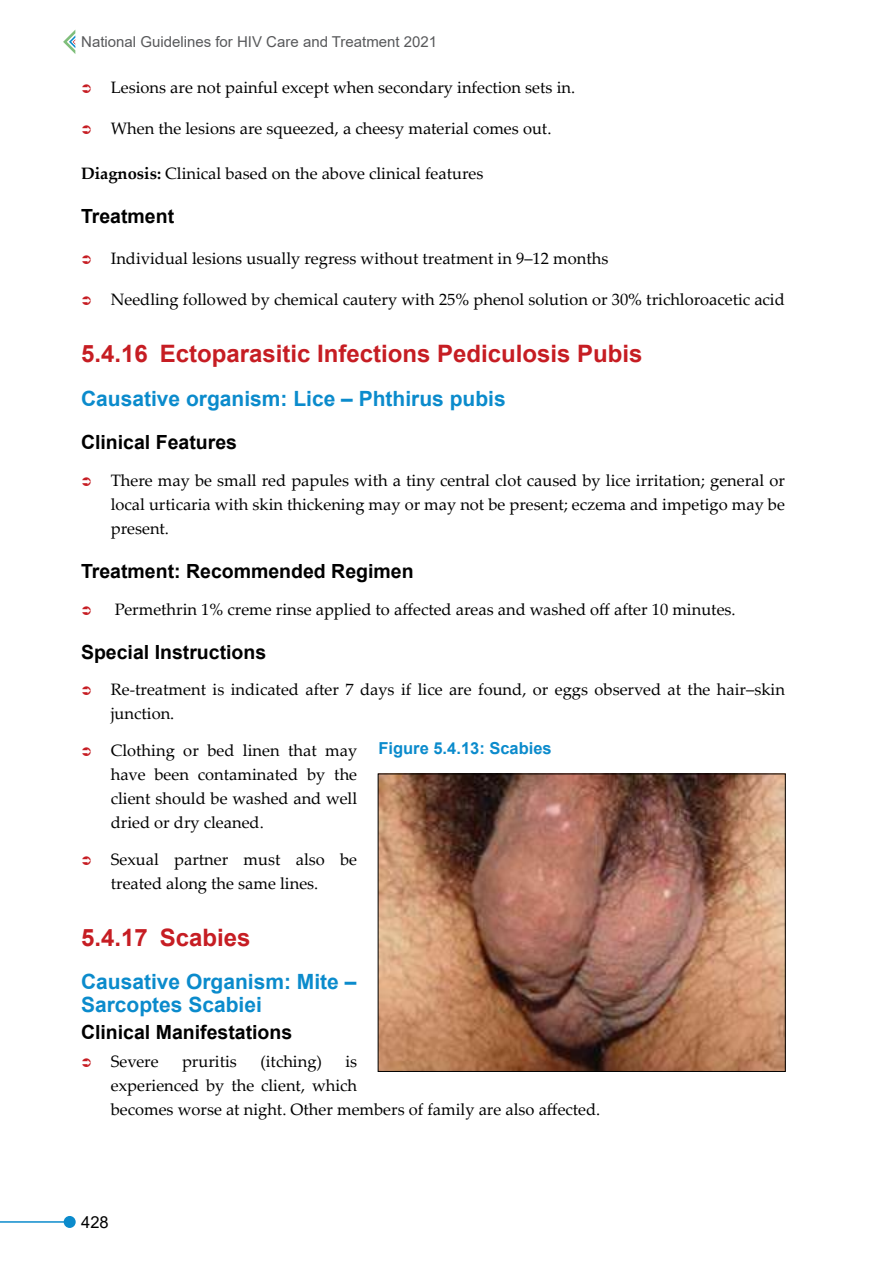
<style>
.page{position:relative;width:893px;height:1263px;background:#fff}
.page>*{position:absolute;margin:0;border:0;box-sizing:border-box;transform-origin:0 0}
.t1{font:700 24px "Arial";color:#c61d23}
.t2{font:700 21px/22.5px "Arial";color:#0b8bcc}
.t3{font:700 19.5px "Arial";color:#000}
.t4{font:16.5px/24px "Palatino Linotype";color:#000}
.t5{font:700 16.5px "Arial";color:#0b8bcc}
.t6{font:16.5px "Arial";color:#000}
.t7{font:15px "Arial";color:#58595b}
.s1{font-weight:700}
</style>
<div class="page">
<hr style="left:0;top:1221px;width:70px;height:2px;background:#0b8bcc">
<div style="left:64px;top:1216px;width:12px;height:12px;background:#0b8bcc;border-radius:50%"></div>
<svg style="left:63px;top:30px;width:12px;height:24px"></svg>
<img style="left:380px;top:775px;width:404px;height:295px">
<div style="left:378px;top:773px;width:408px;height:299px;border:1px solid #000"></div>
<p class="t7" style="left:81px;top:31px;width:358px">National Guidelines for HIV Care and Treatment 2021</p>
<p class="t4" style="left:111px;top:75px;width:466px">Lesions are not painful except when secondary infection sets in.</p>
<p class="t4" style="left:111px;top:116px;width:442px">When the lesions are squeezed, a cheesy material comes out.</p>
<p class="t4" style="left:81px;top:161px;width:404px"><span class="s1">Diagnosis:</span> Clinical based on the above clinical features</p>
<p class="t3" style="left:81px;top:203px;width:95px">Treatment</p>
<p class="t4" style="left:111px;top:246px;width:499px">Individual lesions usually regress without treatment in 9–12 months</p>
<p class="t4" style="left:111px;top:287px;width:676px">Needling followed by chemical cautery with 25% phenol solution or 30% trichloroacetic acid</p>
<h1 class="t1" style="left:81px;top:337px;width:563px">5.4.16 Ectoparasitic Infections Pediculosis Pubis</h1>
<p class="t2" style="left:81px;top:387px;width:426px">Causative organism: Lice – Phthirus pubis</p>
<p class="t3" style="left:81px;top:429px;width:158px">Clinical Features</p>
<p class="t4" style="left:111px;top:468px;width:676px;text-align:justify">There may be small red papules with a tiny central clot caused by lice irritation; general or local urticaria with skin thickening may or may not be present; eczema and impetigo may be present.</p>
<p class="t3" style="left:81px;top:557px;width:334px">Treatment: Recommended Regimen</p>
<p class="t4" style="left:115px;top:596px;width:622px">Permethrin 1% creme rinse applied to affected areas and washed off after 10 minutes.</p>
<p class="t3" style="left:81px;top:638px;width:187px">Special Instructions</p>
<p class="t4" style="left:111px;top:677px;width:676px">Re-treatment is indicated after 7 days if lice are found, or eggs observed at the hair–skin junction.</p>
<p class="t4" style="left:111px;top:738px;width:248px;text-align:justify">Clothing or bed linen that may have been contaminated by the client should be washed and well dried or dry cleaned.</p>
<p class="t4" style="left:111px;top:846px;width:248px">Sexual partner must also be treated along the same lines.</p>
<h1 class="t1" style="left:81px;top:920px;width:171px">5.4.17 Scabies</h1>
<p class="t2" style="left:81px;top:971px;width:277px">Causative Organism: Mite –<br>Sarcoptes Scabiei</p>
<p class="t3" style="left:81px;top:1018px;width:213px">Clinical Manifestations</p>
<p class="t4" style="left:111px;top:1048px;width:49px">Severe</p>
<p class="t4" style="left:182px;top:1048px;width:56px">pruritis</p>
<p class="t4" style="left:260px;top:1048px;width:63px">(itching)</p>
<p class="t5" style="left:378px;top:737px;width:175px">Figure 5.4.13: Scabies</p>
<p class="t4" style="left:111px;top:1048px;width:491px;text-indent:235px">is<br>experienced by the client, which<br>becomes worse at night. Other members of family are also affected.</p>
<p class="t6" style="left:81px;top:1211px;width:29px">428</p>
</div>
